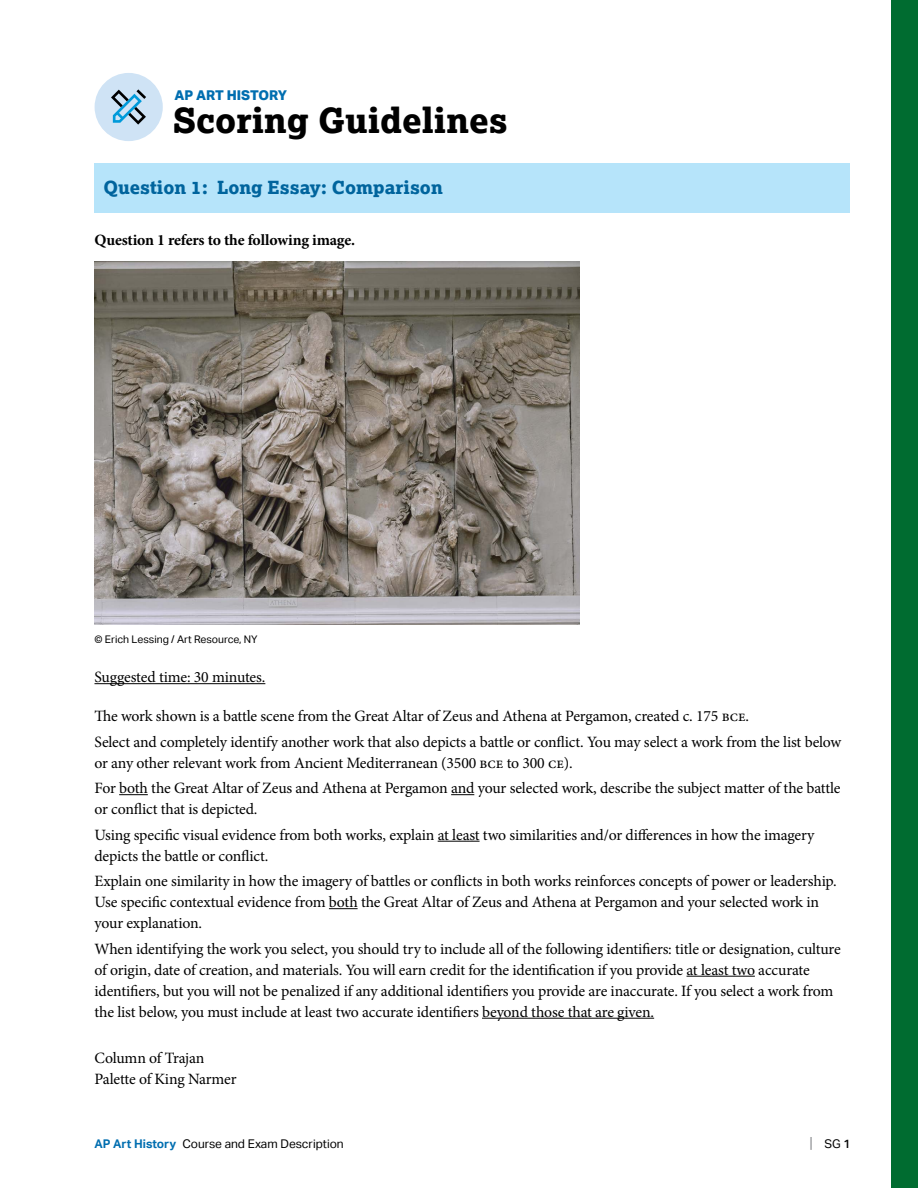
<style>
.page{position:relative;width:918px;height:1188px;background:#fff}
.page>*{position:absolute;margin:0;border:0;box-sizing:border-box;transform-origin:0 0}
.t1{font:800 34.5px "Lexia";color:#000}
.t2{font:800 18px "Lexia";color:#00649d}
.t3{font:15.75px/21px "Minion Pro";letter-spacing:-.015em;color:#000}
.t4{font:700 15.75px "Minion Pro";letter-spacing:-.01em;color:#000}
.t5{font:15px "Aktiv Grotesk";color:#808285;scale:.8 1}
.t6{font:800 13.5px "Aktiv Grotesk";letter-spacing:-.005em;color:#006eb0}
.t7{font:12px "Aktiv Grotesk";color:#000}
.t8{font:10.5px "Aktiv Grotesk";color:#000}
.s1{font-weight:700;color:#006eb0}
.s2{font-weight:500}
</style>
<div class="page">
<hr style="left:94px;top:683px;width:171px;height:1px;background:#000">
<svg style="left:119px;top:794px;width:29px;height:1px"></svg>
<svg style="left:451px;top:794px;width:23px;height:1px"></svg>
<hr style="left:438px;top:841px;width:42px;height:1px;background:#000">
<svg style="left:329px;top:908px;width:29px;height:1px"></svg>
<hr style="left:687px;top:976px;width:68px;height:1px;background:#000">
<hr style="left:482px;top:1018px;width:172px;height:1px;background:#000">
<div style="left:891px;top:0;width:27px;height:1188px;background:#006c30"></div>
<div style="left:94px;top:163px;width:756px;height:49px;background:#b6e4fa"></div>
<img style="left:94px;top:262px;width:485px;height:362px">
<div style="left:95px;top:73px;width:68px;height:68px;background:#cfe3f5;border-radius:50%"></div>
<svg style="left:111px;top:89px;width:35px;height:36px"></svg>
<p class="t6" style="left:174px;top:86px;width:114px">AP ART HISTORY</p>
<h1 class="t1" style="left:173px;top:98px;width:336px">Scoring Guidelines</h1>
<p class="t2" style="left:104px;top:176px;width:341px">Question 1: Long Essay: Comparison</p>
<p class="t4" style="left:94px;top:229px;width:262px">Question 1 refers to the following image.</p>
<p class="t8" style="left:94px;top:633px;width:165px">© Erich Lessing / Art Resource, NY</p>
<p class="t3" style="left:94px;top:667px;width:172px">Suggested time: 30 minutes.</p>
<p class="t3" style="left:94px;top:703px;width:748px;line-height:25.5px">The work shown is a battle scene from the Great Altar of Zeus and Athena at Pergamon, created c. 175 bce.<br>Select and completely identify another work that also depicts a battle or conflict. You may select a work from the list below</p>
<p class="t3" style="left:94px;top:750px;width:748px;line-height:25.5px">or any other relevant work from Ancient Mediterranean (3500 bce to 300 ce).<br>For both the Great Altar of Zeus and Athena at Pergamon and your selected work, describe the subject matter of the battle</p>
<p class="t3" style="left:94px;top:796px;width:721px;line-height:25.5px">or conflict that is depicted.<br>Using specific visual evidence from both works, explain at least two similarities and/or differences in how the imagery</p>
<p class="t3" style="left:94px;top:843px;width:744px;line-height:25.5px">depicts the battle or conflict.<br>Explain one similarity in how the imagery of battles or conflicts in both works reinforces concepts of power or leadership.</p>
<p class="t3" style="left:94px;top:892px;width:726px">Use specific contextual evidence from both the Great Altar of Zeus and Athena at Pergamon and your selected work in your explanation.</p>
<p class="t3" style="left:94px;top:938px;width:748px">When identifying the work you select, you should try to include all of the following identifiers: title or designation, culture of origin, date of creation, and materials. You will earn credit for the identification if you provide at least two accurate identifiers, but you will not be penalized if any additional identifiers you provide are inaccurate. If you select a work from the list below, you must include at least two accurate identifiers beyond those that are given.</p>
<p class="t3" style="left:94px;top:1048px;width:144px">Column of Trajan<br>Palette of King Narmer</p>
<p class="t5" style="left:810px;top:1134px;width:5px">|</p>
<p class="t7" style="left:95px;top:1136px;width:251px"><span class="s1">AP Art History</span> Course and Exam Description</p>
<p class="t7" style="left:825px;top:1136px;width:27px">SG <span class="s2">1</span></p>
</div>
